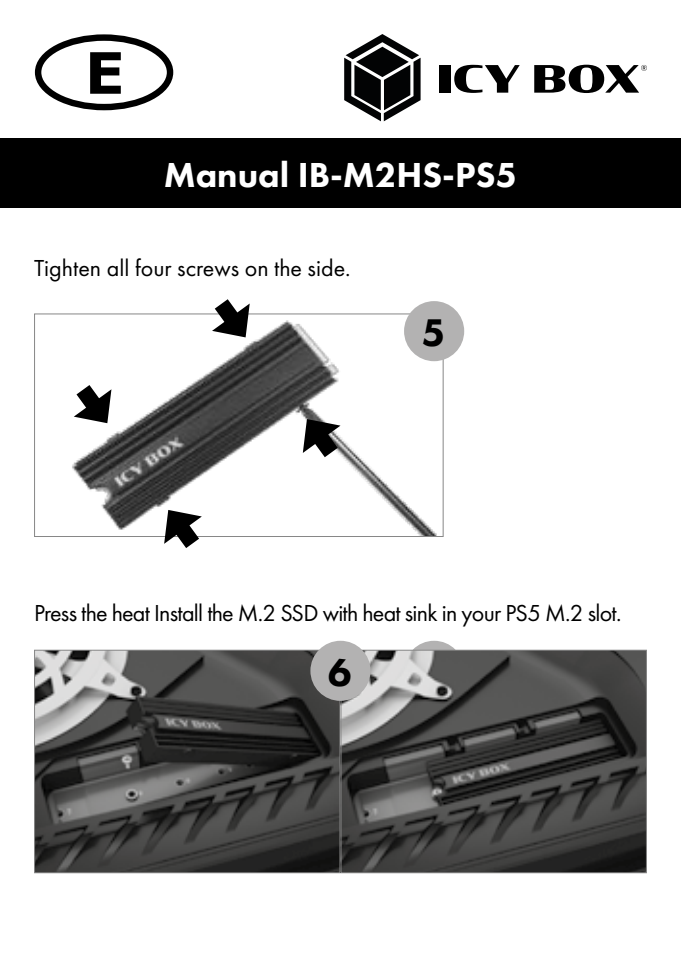
<style>
.page{position:relative;width:681px;height:964px;background:#fff}
.page>*{position:absolute;margin:0;border:0;box-sizing:border-box;transform-origin:0 0}
.t1{font:800 40px "Futura PT";color:#000}
.t2{font:800 36px "Futura PT";color:#fff}
.t3{font:24px "Futura PT";letter-spacing:-.03em;color:#000}
.t4{font:24px "Futura PT";color:#000}
</style>
<div class="page">
<div style="left:439px;top:65px;width:11px;height:28px;background:#000"></div>
<svg style="left:454px;top:65px;width:65px;height:28px"></svg>
<svg style="left:534px;top:65px;width:112px;height:28px"></svg>
<svg style="left:344px;top:34px;width:76px;height:87px"></svg>
<div style="left:0;top:138px;width:680px;height:69px;background:#000"></div>
<img style="left:72px;top:316px;width:369px;height:219px">
<div style="left:34px;top:313px;width:409px;height:224px;border:1px solid #878787"></div>
<div style="left:404px;top:301px;width:60px;height:60px;background:#b3b2b2;border-radius:50%"></div>
<img style="left:36px;top:652px;width:608px;height:219px">
<div style="left:34px;top:650px;width:306px;height:223px;border:1px solid #878787"></div>
<svg style="left:404px;top:641px;width:60px;height:60px;background:#939392"></svg>
<div style="left:340px;top:650px;width:306px;height:223px;border:1px solid #878787"></div>
<div style="left:310px;top:641px;width:60px;height:60px;background:#b3b2b2;border-radius:50%"></div>
<svg style="left:156px;top:502px;width:59px;height:46px"></svg>
<svg style="left:295px;top:411px;width:58px;height:64px"></svg>
<svg style="left:199px;top:299px;width:58px;height:46px"></svg>
<svg style="left:72px;top:367px;width:47px;height:64px"></svg>
<svg style="left:37px;top:36px;width:134px;height:72px"></svg>
<div style="left:35px;top:34px;width:138px;height:76px;border:6px solid #000;border-radius:50%"></div>
<svg style="left:90px;top:52px;width:31px;height:42px"></svg>
<h2 class="t2" style="left:164px;top:152px;width:355px">Manual IB-M2HS-PS5</h2>
<p class="t4" style="left:34px;top:253px;width:318px">Tighten all four screws on the side.</p>
<h1 class="t1" style="left:421px;top:308px;width:25px">5</h1>
<p class="t3" style="left:34px;top:599px;width:588px">Press the heat Install the M.2 SSD with heat sink in your PS5 M.2 slot.</p>
<h1 class="t1" style="left:328px;top:648px;width:25px">6</h1>
</div>
